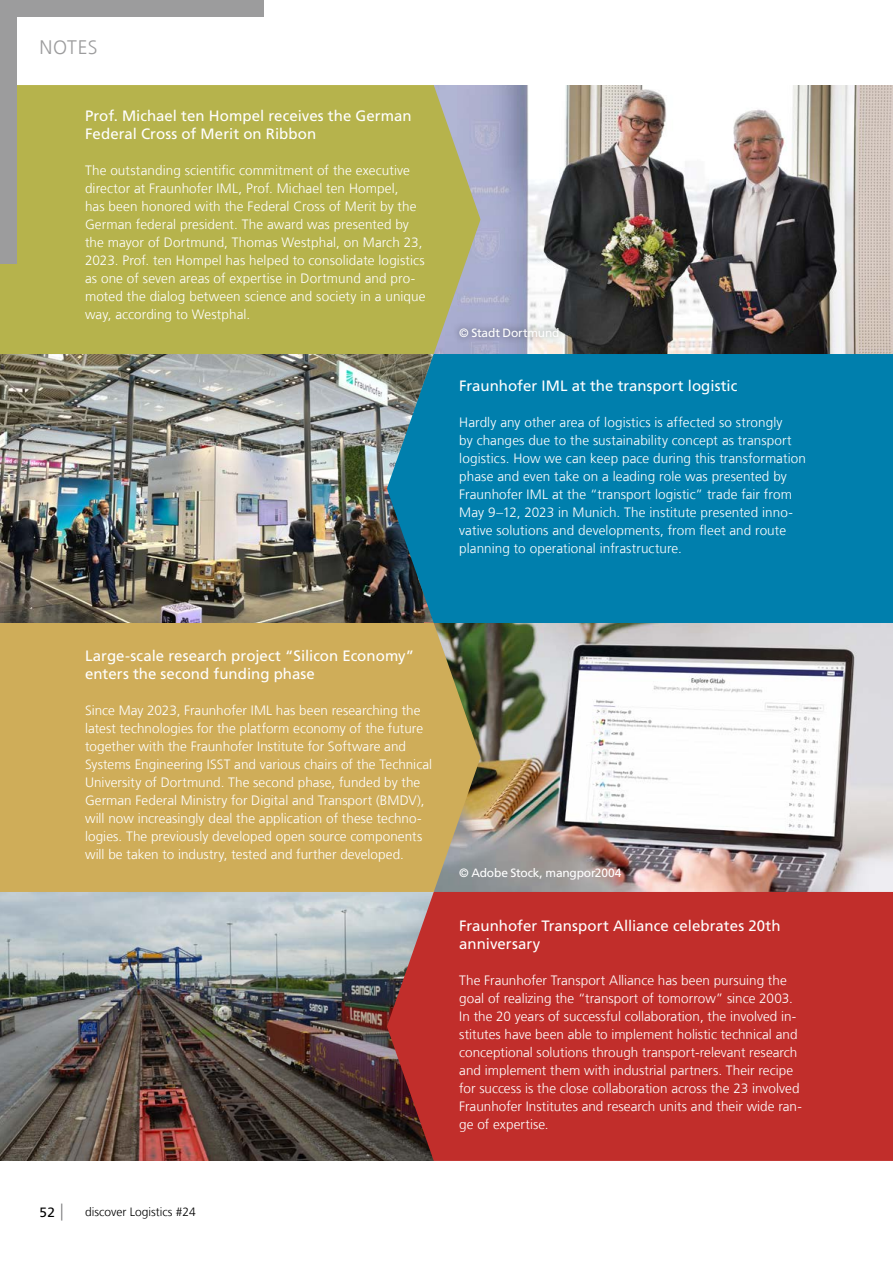
<style>
.page{position:relative;width:893px;height:1263px;background:#fff}
.page>*{position:absolute;margin:0;border:0;box-sizing:border-box;transform-origin:0 0}
.t1{font:300 19.5px "Frutiger LT Com";letter-spacing:.025em;color:#9c9c9d}
.t2{font:15px/18px "Frutiger LT Com";color:#fff}
.t3{font:300 13.5px/18px "Frutiger LT Com";letter-spacing:.005em;color:#fff}
.t4{font:13.5px "Frutiger LT Com";color:#000}
.t5{font:12px "Frutiger LT Com";letter-spacing:-.015em;color:#fff}
.t6{font:300 12px "Frutiger LT Com";color:#000}
</style>
<div class="page">
<img style="left:0;top:354px;width:387px;height:269px">
<img style="left:480px;top:623px;width:413px;height:269px">
<img style="left:0;top:892px;width:387px;height:269px">
<img style="left:480px;top:85px;width:413px;height:269px">
<div style="left:0;top:85px;width:480px;height:269px;background:#b6b34c"></div>
<div style="left:0;top:623px;width:480px;height:269px;background:#cfad59"></div>
<div style="left:387px;top:354px;width:506px;height:269px;background:#007fad"></div>
<div style="left:387px;top:892px;width:506px;height:269px;background:#c12e2b"></div>
<div style="left:451px;top:320px;width:116px;height:25px;background:#000;opacity:.56"></div>
<svg style="left:61px;top:1203px;width:1px;height:17px"></svg>
<div style="left:0;top:0;width:17px;height:264px;background:#9c9c9d"></div>
<div style="left:0;top:0;width:264px;height:17px;background:#9c9c9d"></div>
<h1 class="t1" style="left:40px;top:36px;width:59px">NOTES</h1>
<p class="t2" style="left:85px;top:107px;width:328px">Prof. Michael ten Hompel receives the German<br>Federal Cross of Merit on Ribbon</p>
<p class="t3" style="left:85px;top:161px;width:342px">The outstanding scientific commitment of the executive director at Fraunhofer IML, Prof. Michael ten Hompel,<br>has been honored with the Federal Cross of Merit by the German federal president. The award was presented by the mayor of Dortmund, Thomas Westphal, on March 23, 2023. Prof. ten Hompel has helped to consolidate logistics as one of seven areas of expertise in Dortmund and pro&shy;moted the dialog between science and society in a unique way, according to Westphal.</p>
<p class="t5" style="left:459px;top:326px;width:102px">© Stadt Dortmund</p>
<p class="t2" style="left:459px;top:377px;width:280px">Fraunhofer IML at the transport logistic</p>
<p class="t3" style="left:459px;top:413px;width:348px">Hardly any other area of logistics is affected so strongly<br>by changes due to the sustainability concept as transport logistics. How we can keep pace during this transformation phase and even take on a leading role was presented by Fraunhofer IML at the “transport logistic” trade fair from May 9–12, 2023 in Munich. The institute presented inno&shy;vative solutions and developments, from fleet and route planning to operational infrastructure.</p>
<p class="t2" style="left:85px;top:647px;width:331px">Large-scale research project “Silicon Economy” enters the second funding phase</p>
<p class="t3" style="left:85px;top:701px;width:349px">Since May 2023, Fraunhofer IML has been researching the latest technologies for the platform economy of the future together with the Fraunhofer Institute for Software and Systems Engineering ISST and various chairs of the Technical University of Dortmund. The second phase, funded by the German Federal Ministry for Digital and Transport (BMDV), will now increasingly deal the application of these techno&shy;logies. The previously developed open source components will be taken to industry, tested and further developed.</p>
<p class="t5" style="left:459px;top:866px;width:164px">© Adobe Stock, mangpor2004</p>
<p class="t2" style="left:459px;top:917px;width:323px">Fraunhofer Transport Alliance celebrates 20th anniversary</p>
<p class="t3" style="left:459px;top:971px;width:344px">The Fraunhofer Transport Alliance has been pursuing the goal of realizing the “transport of tomorrow” since 2003.<br>In the 20 years of successful collaboration, the involved in&shy;stitutes have been able to implement holistic technical and conceptional solutions through transport-relevant research and implement them with industrial partners. Their recipe for success is the close collaboration across the 23 involved Fraunhofer Institutes and research units and their wide ran&shy;ge of expertise.</p>
<p class="t4" style="left:40px;top:1204px;width:17px">52</p>
<p class="t6" style="left:85px;top:1205px;width:112px">discover Logistics #24</p>
</div>
